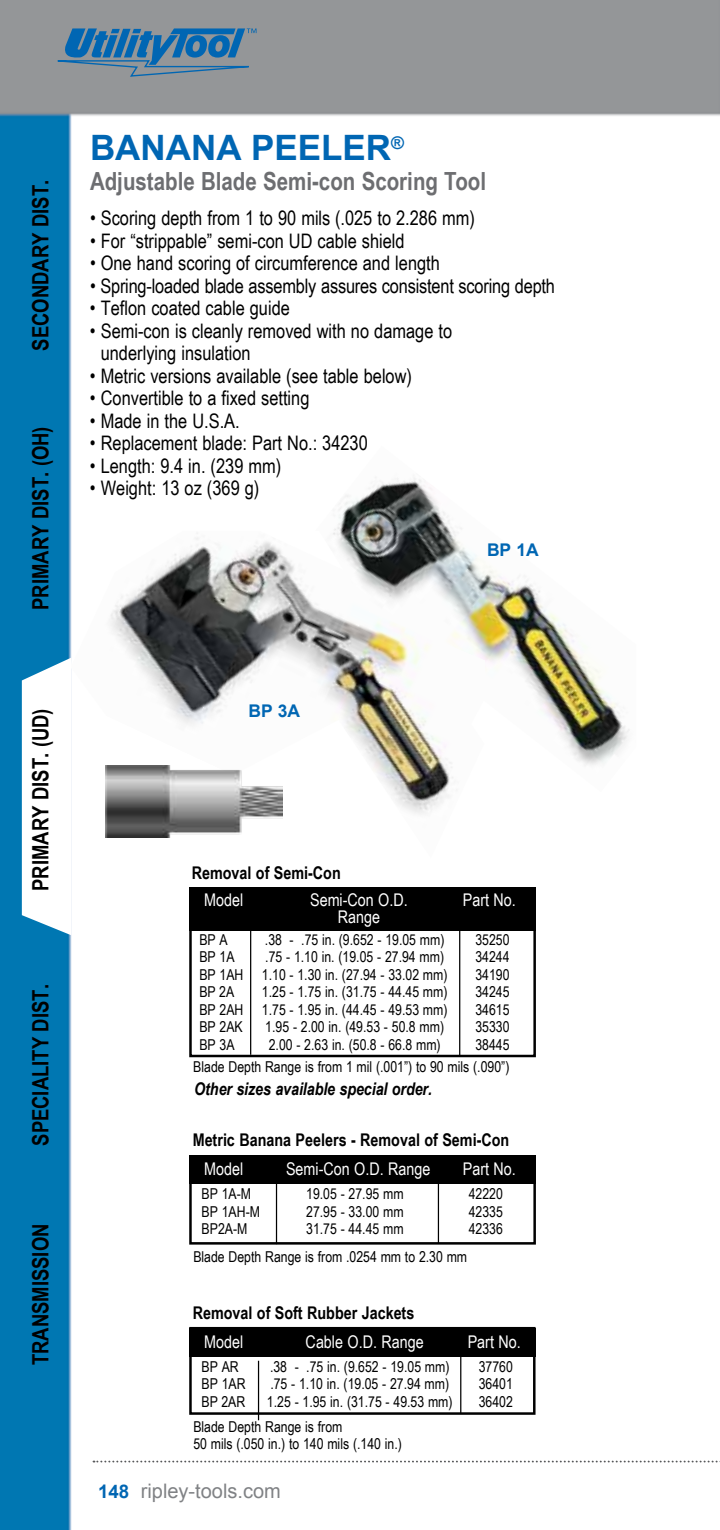
<style>
.page{position:relative;width:720px;height:1530px;background:#fff}
.page>*{position:absolute;margin:0;border:0;box-sizing:border-box;transform-origin:0 0}
.t1{font:700 35px "Arial";color:#0066b3}
.t2{font:700 25px "Arial Narrow";color:#6d6e71}
.t3{font:700 22.5px "Arial Narrow";color:#000}
.t4{font:20px/22.5px "Arial Narrow";color:#000}
.t5{font:20px "Arial";color:#808285}
.t6{font:17.5px "Arial Narrow";color:#fff}
.t7{font:700 17.5px "Arial Narrow";color:#000}
.t8{font:italic 700 17.5px "Arial Narrow";letter-spacing:-.005em;color:#000}
.t9{font:700 17.5px "Arial";color:#0066b3}
.t10{font:15px/17.5px "Arial Narrow";color:#000}
.s1{font-weight:700;font-size:18.75px;color:#0066b3}
</style>
<div class="page">
<img style="left:0;top:0;width:720px;height:1530px">
<svg style="left:94px;top:1461px;width:626px;height:1px"></svg>
<svg style="left:58px;top:28px;width:199px;height:49px"></svg>
<div style="left:310px;top:438px;width:326px;height:403px;background:#fff"></div>
<img style="left:334px;top:477px;width:296px;height:289px">
<svg style="left:71px;top:531px;width:475px;height:369px"></svg>
<img style="left:71px;top:531px;width:415px;height:327px">
<div style="left:189px;top:1327px;width:347px;height:88px;border:2px solid #000"></div>
<div style="left:189px;top:1328px;width:347px;height:28px;background:#000"></div>
<div style="left:189px;top:903px;width:347px;height:154px;border:2px solid #000"></div>
<div style="left:189px;top:887px;width:347px;height:44px;background:#000"></div>
<div style="left:153px;top:773px;width:170px;height:80px;background:#fff"></div>
<hr style="left:258px;top:1361px;width:1px;height:59px;background:#000">
<hr style="left:460px;top:1353px;width:1px;height:60px;background:#000">
<div style="left:189px;top:1156px;width:347px;height:89px;border:2px solid #000"></div>
<div style="left:189px;top:1156px;width:347px;height:28px;background:#000"></div>
<hr style="left:276px;top:1181px;width:1px;height:63px;background:#000">
<hr style="left:438px;top:1180px;width:1px;height:64px;background:#000">
<hr style="left:250px;top:927px;width:1px;height:128px;background:#000">
<hr style="left:459px;top:927px;width:1px;height:129px;background:#000">
<svg style="left:22px;top:658px;width:49px;height:277px"></svg>
<img style="left:106px;top:765px;width:177px;height:72px">
<h3 class="t3" style="left:24px;top:351px;width:172px;rotate:-90deg">SECONDARY DIST.</h3>
<h3 class="t3" style="left:24px;top:610px;width:185px;rotate:-90deg">PRIMARY DIST. (OH)</h3>
<h1 class="t1" style="left:90px;top:125px;width:315px">BANANA PEELER<sup>®</sup></h1>
<h2 class="t2" style="left:90px;top:163px;width:398px">Adjustable Blade Semi-con Scoring Tool</h2>
<h3 class="t4" style="left:90px;top:206px;width:387px">• Scoring depth from 1 to 90 mils (.025 to 2.286 mm)</h3>
<h3 class="t4" style="left:90px;top:229px;width:316px">• For “strippable” semi-con UD cable shield</h3>
<h3 class="t4" style="left:90px;top:251px;width:351px">• One hand scoring of circumference and length</h3>
<h3 class="t4" style="left:90px;top:274px;width:467px">• Spring-loaded blade assembly assures consistent scoring depth</h3>
<h3 class="t4" style="left:90px;top:296px;width:201px">• Teflon coated cable guide</h3>
<h3 class="t4" style="left:101px;top:319px;width:353px;text-indent:-11px">• Semi-con is cleanly removed with no damage to underlying insulation</h3>
<h3 class="t4" style="left:90px;top:364px;width:324px">• Metric versions available (see table below)</h3>
<h3 class="t4" style="left:90px;top:386px;width:221px">• Convertible to a fixed setting</h3>
<h3 class="t4" style="left:90px;top:409px;width:151px">• Made in the U.S.A.</h3>
<h3 class="t4" style="left:90px;top:431px;width:279px">• Replacement blade: Part No.: 34230</h3>
<h3 class="t4" style="left:90px;top:454px;width:193px">• Length: 9.4 in. (239 mm)</h3>
<h3 class="t4" style="left:90px;top:476px;width:171px">• Weight: 13 oz (369 g)</h3>
<p class="t9" style="left:487px;top:538px;width:53px">BP 1A</p>
<h3 class="t3" style="left:24px;top:891px;width:184px;rotate:-90deg">PRIMARY DIST. (UD)</h3>
<h3 class="t3" style="left:24px;top:1146px;width:163px;rotate:-90deg">SPECIALITY DIST.</h3>
<h3 class="t3" style="left:24px;top:1365px;width:143px;rotate:-90deg">TRANSMISSION</h3>
<p class="t9" style="left:248px;top:699px;width:53px">BP 3A</p>
<p class="t7" style="left:192px;top:860px;width:151px">Removal of Semi-Con</p>
<p class="t6" style="left:204px;top:887px;width:41px">Model</p>
<p class="t6" style="left:310px;top:887px;width:99px">Semi-Con O.D.</p>
<p class="t6" style="left:463px;top:887px;width:55px">Part No.</p>
<p class="t6" style="left:338px;top:904px;width:44px">Range</p>
<p class="t10" style="left:199px;top:930px;width:30px">BP A</p>
<p class="t10" style="left:265px;top:930px;width:181px">.38 - .75 in. (9.652 - 19.05 mm)</p>
<p class="t10" style="left:475px;top:930px;width:36px">35250</p>
<p class="t10" style="left:199px;top:948px;width:37px">BP 1A</p>
<p class="t10" style="left:265px;top:948px;width:180px">.75 - 1.10 in. (19.05 - 27.94 mm)</p>
<p class="t10" style="left:475px;top:948px;width:36px">34244</p>
<p class="t10" style="left:199px;top:965px;width:250px">BP 1AH 1.10 - 1.30 in. (27.94 - 33.02 mm)</p>
<p class="t10" style="left:475px;top:965px;width:36px">34190</p>
<p class="t10" style="left:199px;top:983px;width:36px">BP 2A</p>
<p class="t10" style="left:262px;top:983px;width:187px">1.25 - 1.75 in. (31.75 - 44.45 mm)</p>
<p class="t10" style="left:475px;top:983px;width:36px">34245</p>
<p class="t10" style="left:199px;top:1000px;width:250px">BP 2AH 1.75 - 1.95 in. (44.45 - 49.53 mm)</p>
<p class="t10" style="left:475px;top:1000px;width:36px">34615</p>
<p class="t10" style="left:199px;top:1018px;width:45px">BP 2AK</p>
<p class="t10" style="left:265px;top:1018px;width:180px">1.95 - 2.00 in. (49.53 - 50.8 mm)</p>
<p class="t10" style="left:475px;top:1018px;width:36px">35330</p>
<p class="t10" style="left:199px;top:1035px;width:37px">BP 3A</p>
<p class="t10" style="left:269px;top:1035px;width:173px">2.00 - 2.63 in. (50.8 - 66.8 mm)</p>
<p class="t10" style="left:193px;top:1033px;width:318px;line-height:22.5px;text-align:right">38445<br>Blade Depth Range is from 1 mil (.001”) to 90 mils (.090”)</p>
<p class="t8" style="left:194px;top:1075px;width:239px">Other sizes available special order.</p>
<p class="t7" style="left:193px;top:1127px;width:318px">Metric Banana Peelers - Removal of Semi-Con</p>
<p class="t6" style="left:204px;top:1156px;width:41px">Model</p>
<p class="t6" style="left:286px;top:1156px;width:146px">Semi-Con O.D. Range</p>
<p class="t6" style="left:463px;top:1156px;width:55px">Part No.</p>
<p class="t10" style="left:202px;top:1184px;width:51px">BP 1A-M</p>
<p class="t10" style="left:306px;top:1184px;width:99px">19.05 - 27.95 mm</p>
<p class="t10" style="left:469px;top:1184px;width:36px">42220</p>
<p class="t10" style="left:202px;top:1202px;width:60px">BP 1AH-M</p>
<p class="t10" style="left:306px;top:1202px;width:99px">27.95 - 33.00 mm</p>
<p class="t10" style="left:469px;top:1202px;width:36px">42335</p>
<p class="t10" style="left:202px;top:1219px;width:47px">BP2A-M</p>
<p class="t10" style="left:306px;top:1219px;width:99px">31.75 - 44.45 mm</p>
<p class="t10" style="left:469px;top:1219px;width:36px">42336</p>
<p class="t10" style="left:193px;top:1247px;width:275px">Blade Depth Range is from .0254 mm to 2.30 mm</p>
<p class="t7" style="left:193px;top:1300px;width:223px">Removal of Soft Rubber Jackets</p>
<p class="t6" style="left:204px;top:1329px;width:41px">Model</p>
<p class="t6" style="left:306px;top:1329px;width:120px">Cable O.D. Range</p>
<p class="t6" style="left:468px;top:1329px;width:55px">Part No.</p>
<p class="t10" style="left:202px;top:1357px;width:39px">BP AR</p>
<p class="t10" style="left:270px;top:1357px;width:181px">.38 - .75 in. (9.652 - 19.05 mm)</p>
<p class="t10" style="left:479px;top:1357px;width:36px">37760</p>
<p class="t10" style="left:202px;top:1375px;width:46px">BP 1AR</p>
<p class="t10" style="left:270px;top:1375px;width:180px">.75 - 1.10 in. (19.05 - 27.94 mm)</p>
<p class="t10" style="left:479px;top:1375px;width:36px">36401</p>
<p class="t10" style="left:202px;top:1392px;width:45px">BP 2AR</p>
<p class="t10" style="left:267px;top:1392px;width:187px">1.25 - 1.95 in. (31.75 - 49.53 mm)</p>
<p class="t10" style="left:479px;top:1392px;width:36px">36402</p>
<p class="t10" style="left:193px;top:1417px;width:210px">Blade Depth Range is from<br>50 mils (.050 in.) to 140 mils (.140 in.)</p>
<h3 class="t5" style="left:98px;top:1478px;width:184px"><span class="s1">148</span> ripley-tools.com</h3>
</div>
